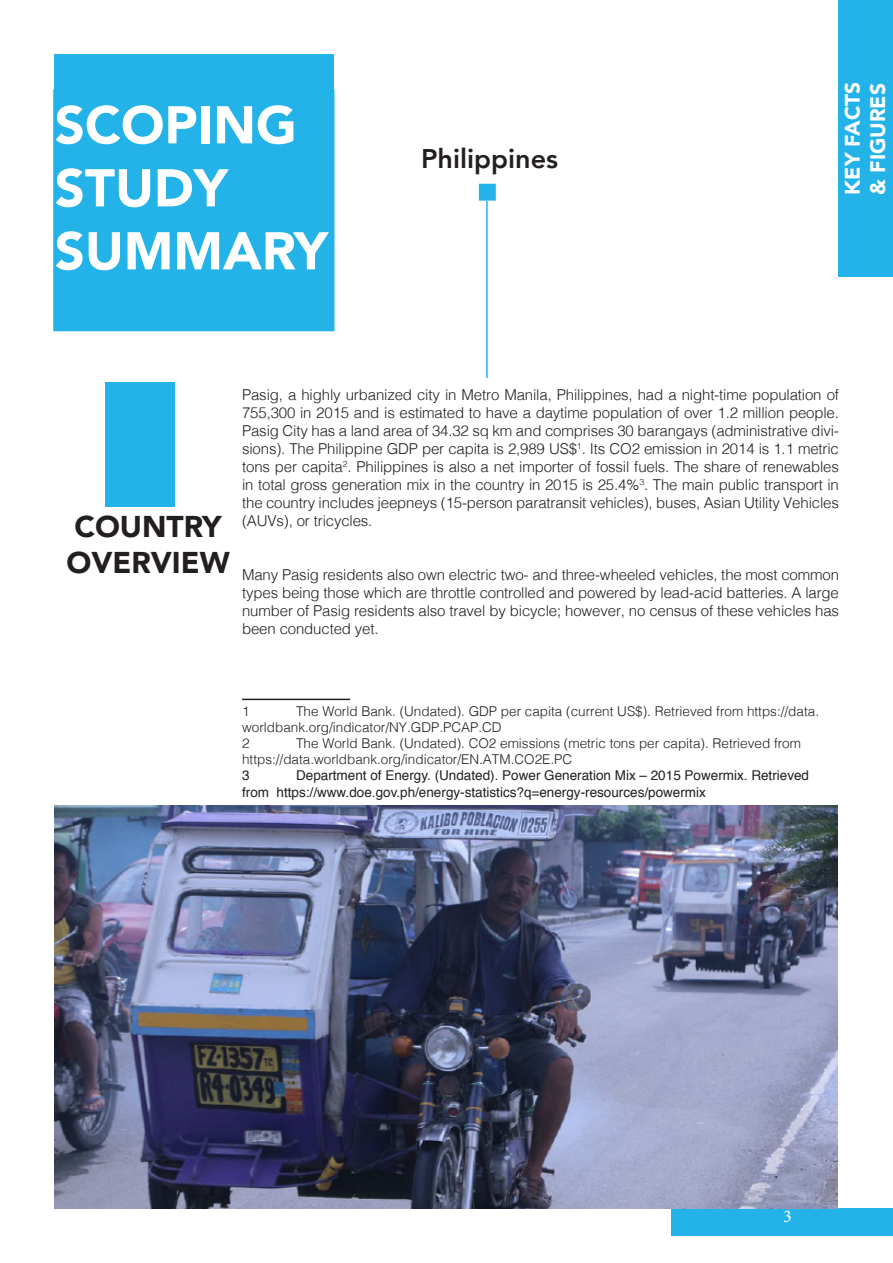
<style>
.page{position:relative;width:893px;height:1263px;background:#fff}
.page>*{position:absolute;margin:0;border:0;box-sizing:border-box;transform-origin:0 0}
.t1{font:900 52.5px "Avenir";color:#fff}
.t2{font:900 30px "Avenir";color:#231f20}
.t3{font:800 27px "Avenir";color:#231f20}
.t4{font:900 21px "Avenir";color:#fff}
.t5{font:18px "Minion Pro";color:#fff}
.t6{font:300 15px/18px "Helvetica";letter-spacing:-.01em;color:#231f20;text-align:justify}
.t7{font:300 13.5px/16.2px "Helvetica";color:#231f20}
.t8{font:13.5px/16.2px "Helvetica";color:#231f20}
</style>
<div class="page">
<div style="left:672px;top:1209px;width:221px;height:27px;background:#23b3e8"></div>
<div style="left:839px;top:0;width:54px;height:277px;background:#23b3e8"></div>
<div style="left:54px;top:54px;width:280px;height:277px;background:#23b3e8"></div>
<div style="left:106px;top:382px;width:69px;height:125px;background:#23b3e8"></div>
<hr style="left:486px;top:201px;width:2px;height:177px;background:#23b3e8">
<div style="left:479px;top:184px;width:17px;height:17px;background:#23b3e8;border:2px solid #23b3e8"></div>
<hr style="left:242px;top:699px;width:108px;height:1px;background:#231f20">
<img style="left:54px;top:805px;width:783px;height:404px">
<p class="t1" style="left:55px;top:80px;width:244px">SCOPING</p>
<p class="t1" style="left:55px;top:143px;width:175px">STUDY</p>
<p class="t1" style="left:55px;top:206px;width:275px">SUMMARY</p>
<p class="t3" style="left:421px;top:138px;width:139px">Philippines</p>
<p class="t4" style="left:835px;top:195px;width:115px;rotate:-90deg">KEY FACTS</p>
<p class="t4" style="left:860px;top:195px;width:113px;rotate:-90deg">&amp; FIGURES</p>
<p class="t2" style="left:74px;top:501px;width:149px">COUNTRY</p>
<p class="t2" style="left:66px;top:537px;width:165px">OVERVIEW</p>
<p class="t6" style="left:242px;top:384px;width:598px">Pasig, a highly urbanized city in Metro Manila, Philippines, had a night-time population of 755,300 in 2015 and is estimated to have a daytime population of over 1.2 million people.<br>Pasig City has a land area of 34.32 sq km and comprises 30 barangays (administrative divi&shy;sions). The Philippine GDP per capita is 2,989 US$<sup>1</sup>. Its CO2 emission in 2014 is 1.1 metric tons per capita<sup>2</sup>. Philippines is also a net importer of fossil fuels. The share of renewables in total gross generation mix in the country in 2015 is 25.4%<sup>3</sup>. The main public transport in the country includes jeepneys (15-person paratransit vehicles), buses, Asian Utility Vehicles (AUVs), or tricycles.</p>
<p class="t6" style="left:242px;top:564px;width:598px">Many Pasig residents also own electric two- and three-wheeled vehicles, the most common types being those which are throttle controlled and powered by lead-acid batteries. A large number of Pasig residents also travel by bicycle; however, no census of these vehicles has been conducted yet.</p>
<p class="t7" style="left:242px;top:702px;width:578px;text-indent:54px">The World Bank. (Undated). GDP per capita (current US$). Retrieved from https://data. worldbank.org/indicator/NY.GDP.PCAP.CD</p>
<p class="t7" style="left:242px;top:734px;width:9px">2</p>
<p class="t7" style="left:242px;top:702px;width:9px">1</p>
<p class="t7" style="left:242px;top:734px;width:560px;text-indent:54px">The World Bank. (Undated). CO2 emissions (metric tons per capita). Retrieved from https://data.worldbank.org/indicator/EN.ATM.CO2E.PC</p>
<p class="t8" style="left:242px;top:768px;width:9px">3</p>
<p class="t8" style="left:242px;top:768px;width:568px;text-indent:54px">Department of Energy. (Undated). Power Generation Mix – 2015 Powermix. Retrieved from https://www.doe.gov.ph/energy-statistics?q=energy-resources/powermix</p>
<p class="t5" style="left:783px;top:1204px;width:10px">3</p>
</div>
